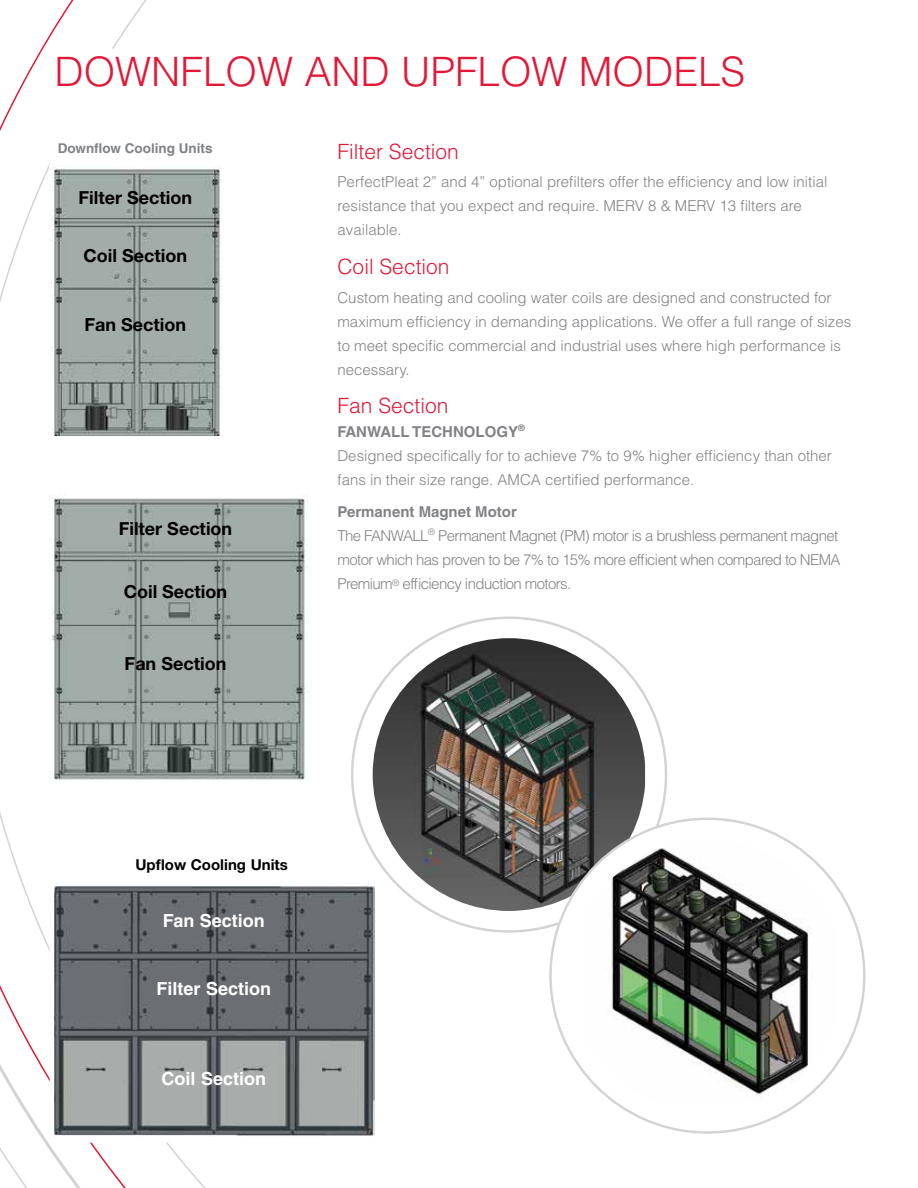
<style>
.page{position:relative;width:918px;height:1188px;background:#fff}
.page>*{position:absolute;margin:0;border:0;box-sizing:border-box;transform-origin:0 0}
.t1{font:300 40.5px "Helvetica";color:#e31837}
.t2{font:300 21px "Helvetica";color:#e31837}
.t3{font:700 18px "Helvetica Neue";color:#000}
.t4{font:700 18px "Helvetica";color:#fff}
.t5{font:300 15px/24px "Helvetica";color:#808285}
.t6{font:300 15px/24px "Helvetica";letter-spacing:-.04em;color:#808285}
.t7{font:700 15px "Helvetica Neue";color:#000}
.t8{font:700 13.5px "Helvetica";color:#808285}
.s1{font-weight:700}
</style>
<div class="page">
<img style="left:373px;top:638px;width:272px;height:273px;border-radius:133px">
<img style="left:49px;top:166px;width:173px;height:269px">
<div style="left:551px;top:819px;width:313px;height:314px;background:#fff;border-radius:50%"></div>
<img style="left:588px;top:840px;width:249px;height:261px">
<img style="left:54px;top:882px;width:321px;height:255px">
<img style="left:50px;top:495px;width:258px;height:288px">
<h1 class="t1" style="left:55px;top:47px;width:692px">DOWNFLOW AND UPFLOW MODELS</h1>
<p class="t8" style="left:58px;top:140px;width:156px">Downflow Cooling Units</p>
<p class="t3" style="left:79px;top:186px;width:115px">Filter Section</p>
<p class="t3" style="left:84px;top:245px;width:105px">Coil Section</p>
<p class="t3" style="left:85px;top:314px;width:103px">Fan Section</p>
<p class="t3" style="left:119px;top:518px;width:115px">Filter Section</p>
<p class="t3" style="left:124px;top:581px;width:105px">Coil Section</p>
<p class="t3" style="left:125px;top:653px;width:103px">Fan Section</p>
<h2 class="t2" style="left:338px;top:138px;width:123px">Filter Section</h2>
<p class="t5" style="left:338px;top:170px;width:491px">PerfectPleat 2” and 4” optional prefilters offer the efficiency and low initial resistance that you expect and require. MERV 8 &amp; MERV 13 filters are available.</p>
<h2 class="t2" style="left:338px;top:254px;width:114px">Coil Section</h2>
<p class="t5" style="left:338px;top:285px;width:515px">Custom heating and cooling water coils are designed and constructed for maximum efficiency in demanding applications. We offer a full range of sizes to meet specific commercial and industrial uses where high performance is necessary.</p>
<h2 class="t2" style="left:338px;top:393px;width:112px">Fan Section</h2>
<p class="t5" style="left:338px;top:420px;width:496px"><span class="s1">FANWALL TECHNOLOGY</span><sup>®<br></sup>Designed specifically for to achieve 7% to 9% higher efficiency than other fans in their size range. AMCA certified performance.</p>
<p class="t6" style="left:337px;top:500px;width:505px"><span class="s1">Permanent Magnet Motor<br></span>The FANWALL<sup>®</sup> Permanent Magnet (PM) motor is a brushless permanent magnet motor which has proven to be 7% to 15% more efficient when compared to NEMA Premium<sup>®</sup> efficiency induction motors.</p>
<p class="t7" style="left:135px;top:855px;width:154px">Upflow Cooling Units</p>
<p class="t4" style="left:163px;top:910px;width:104px">Fan Section</p>
<p class="t4" style="left:157px;top:978px;width:116px">Filter Section</p>
<p class="t4" style="left:162px;top:1068px;width:106px">Coil Section</p>
</div>
